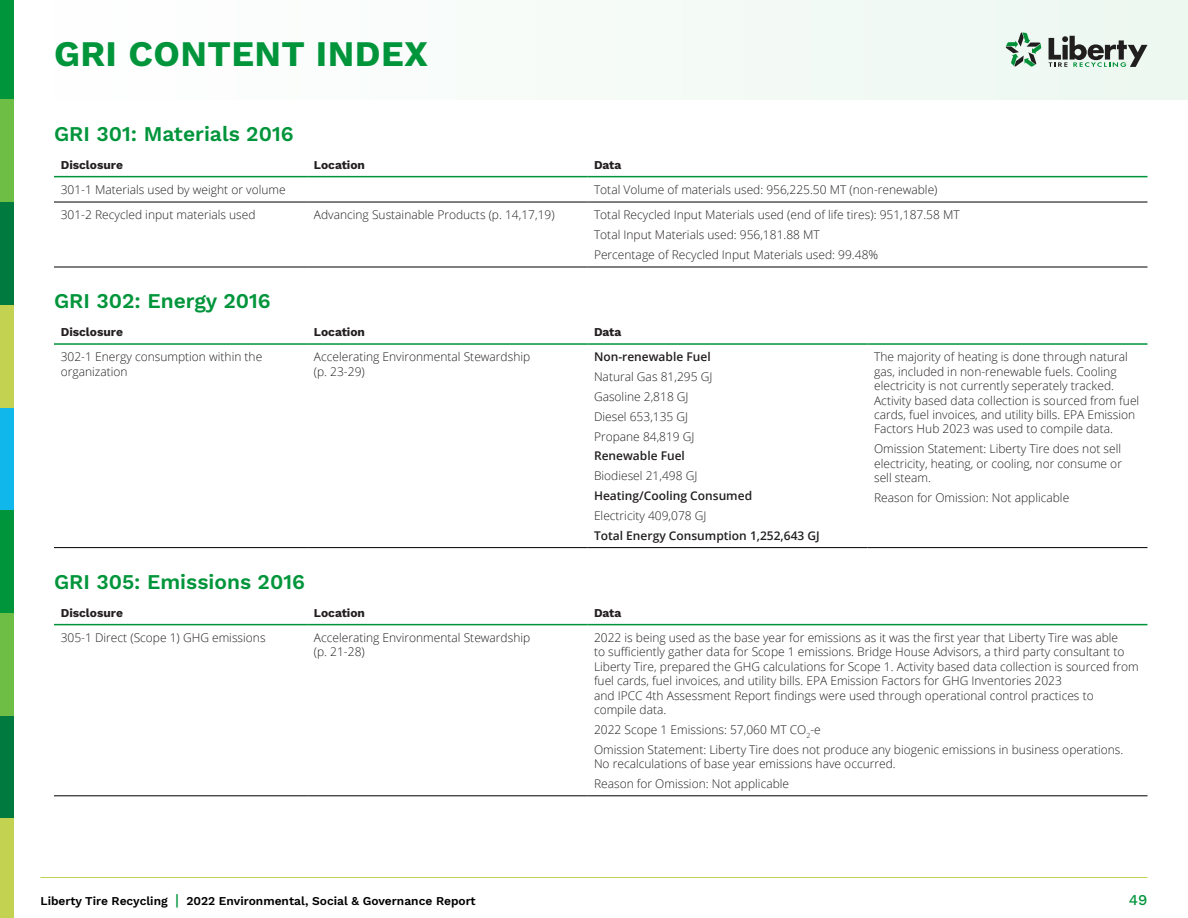
<style>
.page{position:relative;width:1188px;height:918px;background:#fff}
.page>*{position:absolute;margin:0;border:0;box-sizing:border-box;transform-origin:0 0}
.Page_Title{font:36px "Work Sans";letter-spacing:.01em;color:#00953b}
.Sub-Header{font:21px "Work Sans";color:#00953b}
.t1{font:15px "Work Sans";color:#00953b}
.GRI___SASB_Tables{font:300 12px/14.4px "Open Sans";color:#231f20}
.GRI___SASB_Tables-2{font:600 12px "Open Sans";color:#231f20}
.GRI___SASB_Tables-3{font:12px "Work Sans";color:#231f20}
.t2{font:12px "Work Sans";color:#000}
.s1{font-size:15px;color:#00953b}
</style>
<div class="page">
<div style="left:54px;top:0;width:1134px;height:99px;background:#f6fbf8"></div>
<svg style="left:1006px;top:32px;width:35px;height:35px"></svg>
<svg style="left:1049px;top:36px;width:98px;height:31px"></svg>
<div style="left:0;top:0;width:13px;height:100px;background:#00953b"></div>
<div style="left:0;top:100px;width:13px;height:102px;background:#6ebe45"></div>
<div style="left:0;top:202px;width:13px;height:103px;background:#007a3e"></div>
<div style="left:0;top:305px;width:13px;height:103px;background:#c3d250"></div>
<div style="left:0;top:408px;width:13px;height:103px;background:#10b7eb"></div>
<div style="left:0;top:511px;width:13px;height:102px;background:#00953b"></div>
<div style="left:0;top:613px;width:13px;height:103px;background:#6ebe45"></div>
<div style="left:0;top:716px;width:13px;height:103px;background:#007a3e"></div>
<div style="left:0;top:819px;width:13px;height:99px;background:#c3d250"></div>
<hr style="left:40px;top:877px;width:1108px;height:1px;background:#c4d251">
<hr style="left:54px;top:176px;width:253px;height:1px;background:#00953b">
<hr style="left:307px;top:176px;width:280px;height:1px;background:#00953b">
<hr style="left:587px;top:176px;width:561px;height:1px;background:#00953b">
<hr style="left:54px;top:202px;width:253px;height:1px;background:#000">
<hr style="left:307px;top:202px;width:280px;height:1px;background:#000">
<hr style="left:587px;top:202px;width:561px;height:1px;background:#000">
<hr style="left:54px;top:267px;width:253px;height:1px;background:#000">
<hr style="left:307px;top:267px;width:280px;height:1px;background:#000">
<hr style="left:587px;top:267px;width:561px;height:1px;background:#000">
<hr style="left:54px;top:343px;width:253px;height:2px;background:#00953b">
<hr style="left:307px;top:343px;width:280px;height:2px;background:#00953b">
<hr style="left:587px;top:343px;width:280px;height:2px;background:#00953b">
<hr style="left:867px;top:343px;width:281px;height:2px;background:#00953b">
<hr style="left:54px;top:547px;width:253px;height:1px;background:#000">
<hr style="left:307px;top:547px;width:280px;height:1px;background:#000">
<hr style="left:587px;top:547px;width:280px;height:1px;background:#000">
<hr style="left:867px;top:547px;width:281px;height:1px;background:#000">
<hr style="left:54px;top:624px;width:253px;height:1px;background:#00953b">
<hr style="left:307px;top:624px;width:280px;height:1px;background:#00953b">
<hr style="left:587px;top:624px;width:561px;height:1px;background:#00953b">
<hr style="left:54px;top:795px;width:253px;height:1px;background:#000">
<hr style="left:307px;top:795px;width:280px;height:1px;background:#000">
<hr style="left:587px;top:795px;width:561px;height:1px;background:#000">
<p class="Page_Title" style="left:54px;top:26px;width:376px">GRI CONTENT INDEX</p>
<p class="Sub-Header" style="left:54px;top:118px;width:241px">GRI 301: Materials 2016</p>
<p class="GRI___SASB_Tables-3" style="left:61px;top:155px;width:64px">Disclosure</p>
<p class="GRI___SASB_Tables-3" style="left:314px;top:155px;width:53px">Location</p>
<p class="GRI___SASB_Tables-3" style="left:594px;top:155px;width:29px">Data</p>
<p class="GRI___SASB_Tables" style="left:61px;top:182px;width:226px">301-1 Materials used by weight or volume</p>
<p class="GRI___SASB_Tables" style="left:594px;top:182px;width:345px">Total Volume of materials used: 956,225.50 MT (non-renewable)</p>
<p class="GRI___SASB_Tables" style="left:61px;top:207px;width:196px">301-2 Recycled input materials used</p>
<p class="GRI___SASB_Tables" style="left:314px;top:207px;width:242px">Advancing Sustainable Products (p. 14,17,19)</p>
<p class="GRI___SASB_Tables" style="left:594px;top:207px;width:367px">Total Recycled Input Materials used (end of life tires): 951,187.58 MT</p>
<p class="GRI___SASB_Tables" style="left:594px;top:227px;width:227px">Total Input Materials used: 956,181.88 MT</p>
<p class="GRI___SASB_Tables" style="left:594px;top:247px;width:286px">Percentage of Recycled Input Materials used: 99.48%</p>
<p class="Sub-Header" style="left:54px;top:285px;width:218px">GRI 302: Energy 2016</p>
<p class="GRI___SASB_Tables-3" style="left:61px;top:323px;width:64px">Disclosure</p>
<p class="GRI___SASB_Tables-3" style="left:314px;top:323px;width:53px">Location</p>
<p class="GRI___SASB_Tables-3" style="left:594px;top:323px;width:29px">Data</p>
<p class="GRI___SASB_Tables" style="left:61px;top:349px;width:203px">302-1 Energy consumption within the organization</p>
<p class="GRI___SASB_Tables" style="left:314px;top:349px;width:218px">Accelerating Environmental Stewardship (p. 23-29)</p>
<p class="GRI___SASB_Tables-2" style="left:594px;top:349px;width:118px">Non-renewable Fuel</p>
<p class="GRI___SASB_Tables" style="left:874px;top:349px;width:267px">The majority of heating is done through natural gas, included in non-renewable fuels. Cooling electricity is not currently seperately tracked.<br>Activity based data collection is sourced from fuel cards, fuel invoices, and utility bills. EPA Emission Factors Hub 2023 was used to compile data.</p>
<p class="GRI___SASB_Tables" style="left:874px;top:441px;width:249px;text-align:justify">Omission Statement: Liberty Tire does not sell electricity, heating, or cooling, nor consume or sell steam.</p>
<p class="GRI___SASB_Tables" style="left:874px;top:490px;width:197px">Reason for Omission: Not applicable</p>
<p class="GRI___SASB_Tables" style="left:594px;top:369px;width:120px">Natural Gas 81,295 GJ</p>
<p class="GRI___SASB_Tables" style="left:594px;top:389px;width:96px">Gasoline 2,818 GJ</p>
<p class="GRI___SASB_Tables" style="left:594px;top:409px;width:96px">Diesel 653,135 GJ</p>
<p class="GRI___SASB_Tables" style="left:594px;top:429px;width:102px">Propane 84,819 GJ</p>
<p class="GRI___SASB_Tables-2" style="left:594px;top:448px;width:92px">Renewable Fuel</p>
<p class="GRI___SASB_Tables" style="left:594px;top:468px;width:105px">Biodiesel 21,498 GJ</p>
<p class="GRI___SASB_Tables-2" style="left:594px;top:487px;width:160px">Heating/Cooling Consumed</p>
<p class="GRI___SASB_Tables" style="left:594px;top:508px;width:114px">Electricity 409,078 GJ</p>
<p class="GRI___SASB_Tables-2" style="left:594px;top:527px;width:227px">Total Energy Consumption 1,252,643 GJ</p>
<p class="Sub-Header" style="left:54px;top:566px;width:252px">GRI 305: Emissions 2016</p>
<p class="GRI___SASB_Tables-3" style="left:61px;top:603px;width:64px">Disclosure</p>
<p class="GRI___SASB_Tables-3" style="left:314px;top:603px;width:53px">Location</p>
<p class="GRI___SASB_Tables-3" style="left:594px;top:603px;width:29px">Data</p>
<p class="GRI___SASB_Tables" style="left:61px;top:630px;width:206px">305-1 Direct (Scope 1) GHG emissions</p>
<p class="GRI___SASB_Tables" style="left:314px;top:630px;width:218px">Accelerating Environmental Stewardship (p. 21-28)</p>
<p class="GRI___SASB_Tables" style="left:594px;top:630px;width:546px">2022 is being used as the base year for emissions as it was the first year that Liberty Tire was able<br>to sufficiently gather data for Scope 1 emissions. Bridge House Advisors, a third party consultant to Liberty Tire, prepared the GHG calculations for Scope 1. Activity based data collection is sourced from fuel cards, fuel invoices, and utility bills. EPA Emission Factors for GHG Inventories 2023<br>and IPCC 4th Assessment Report findings were used through operational control practices to compile data.</p>
<p class="GRI___SASB_Tables" style="left:594px;top:722px;width:228px">2022 Scope 1 Emissions: 57,060 MT CO<sub>2</sub>-e</p>
<p class="GRI___SASB_Tables" style="left:594px;top:742px;width:531px">Omission Statement: Liberty Tire does not produce any biogenic emissions in business operations.<br>No recalculations of base year emissions have occurred.</p>
<p class="GRI___SASB_Tables" style="left:594px;top:776px;width:197px">Reason for Omission: Not applicable</p>
<p class="t2" style="left:40px;top:891px;width:437px">Liberty Tire Recycling <span class="s1">|</span> 2022 Environmental, Social &amp; Governance Report</p>
<p class="t1" style="left:1129px;top:888px;width:20px">49</p>
</div>
